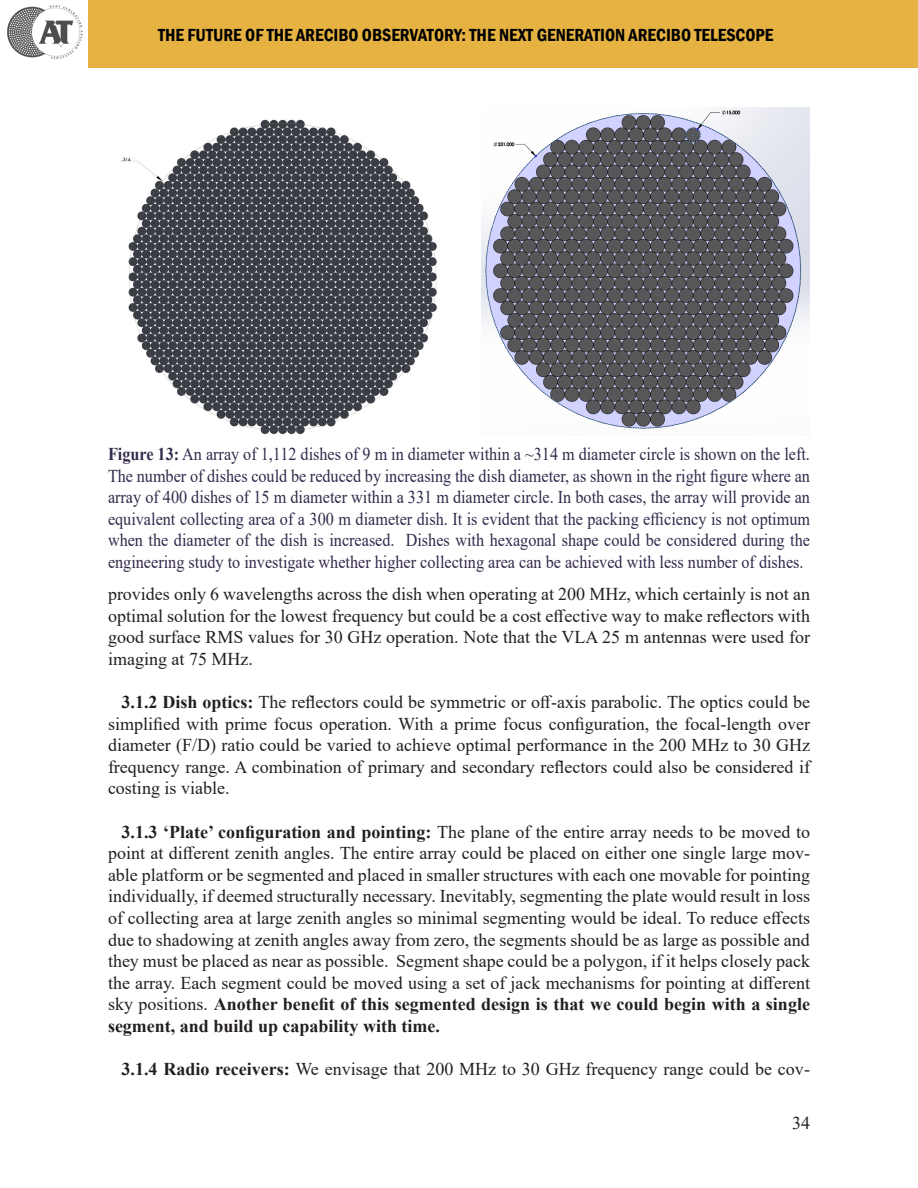
<style>
.page{position:relative;width:918px;height:1188px;background:#fff}
.page>*{position:absolute;margin:0;border:0;box-sizing:border-box;transform-origin:0 0}
.t1{font:18px/21.6px "Times New Roman";color:#231f20;text-align:justify}
.t2{font:18px/21.6px "Times New Roman";color:#34294b;text-align:justify;scale:.9 1}
.t3{font:600 condensed 18px "Franklin Gothic";color:#000}
.s1{font-weight:700}
</style>
<div class="page">
<div style="left:0;top:0;width:918px;height:68px;background:#e6b241"></div>
<img style="left:0;top:0;width:87px;height:68px">
<img style="left:482px;top:107px;width:328px;height:322px">
<img style="left:121px;top:119px;width:316px;height:316px">
<p class="t3" style="left:158px;top:23px;width:617px">THE FUTURE OF THE ARECIBO OBSERVATORY: THE NEXT GENERATION ARECIBO TELESCOPE</p>
<p class="t2" style="left:108px;top:443px;width:782px"><span class="s1">Figure 13:</span> An array of 1,112 dishes of 9 m in diameter within a ~314 m diameter circle is shown on the left.<br>The number of dishes could be reduced by increasing the dish diameter, as shown in the right figure where an array of 400 dishes of 15 m diameter within a 331 m diameter circle. In both cases, the array will provide an equivalent collecting area of a 300 m diameter dish. It is evident that the packing efficiency is not optimum when the diameter of the dish is increased. Dishes with hexagonal shape could be considered during the engineering study to investigate whether higher collecting area can be achieved with less number of dishes.</p>
<p class="t1" style="left:108px;top:583px;width:704px">provides only 6 wavelengths across the dish when operating at 200 MHz, which certainly is not an optimal solution for the lowest frequency but could be a cost effective way to make reflectors with good surface RMS values for 30 GHz operation. Note that the VLA 25 m antennas were used for imaging at 75 MHz.</p>
<p class="t1" style="left:108px;top:691px;width:704px;text-indent:14px"><span class="s1">3.1.2 Dish optics:</span> The reflectors could be symmetric or off-axis parabolic. The optics could be simplified with prime focus operation. With a prime focus configuration, the focal-length over diameter (F/D) ratio could be varied to achieve optimal performance in the 200 MHz to 30 GHz frequency range. A combination of primary and secondary reflectors could also be considered if costing is viable.</p>
<p class="t1" style="left:108px;top:820px;width:704px;text-indent:14px"><span class="s1">3.1.3 ‘Plate’ configuration and pointing:</span> The plane of the entire array needs to be moved to point at different zenith angles. The entire array could be placed on either one single large mov&shy;able platform or be segmented and placed in smaller structures with each one movable for pointing individually, if deemed structurally necessary. Inevitably, segmenting the plate would result in loss of collecting area at large zenith angles so minimal segmenting would be ideal. To reduce effects due to shadowing at zenith angles away from zero, the segments should be as large as possible and they must be placed as near as possible. Segment shape could be a polygon, if it helps closely pack the array. Each segment could be moved using a set of jack mechanisms for pointing at different sky positions. <span class="s1">Another benefit of this segmented design is that we could begin with a single segment, and build up capability with time.</span></p>
<p class="t1" style="left:122px;top:1058px;width:690px"><span class="s1">3.1.4 Radio receivers:</span> We envisage that 200 MHz to 30 GHz frequency range could be cov-</p>
<p class="t1" style="left:792px;top:1111px;width:19px">34</p>
</div>
